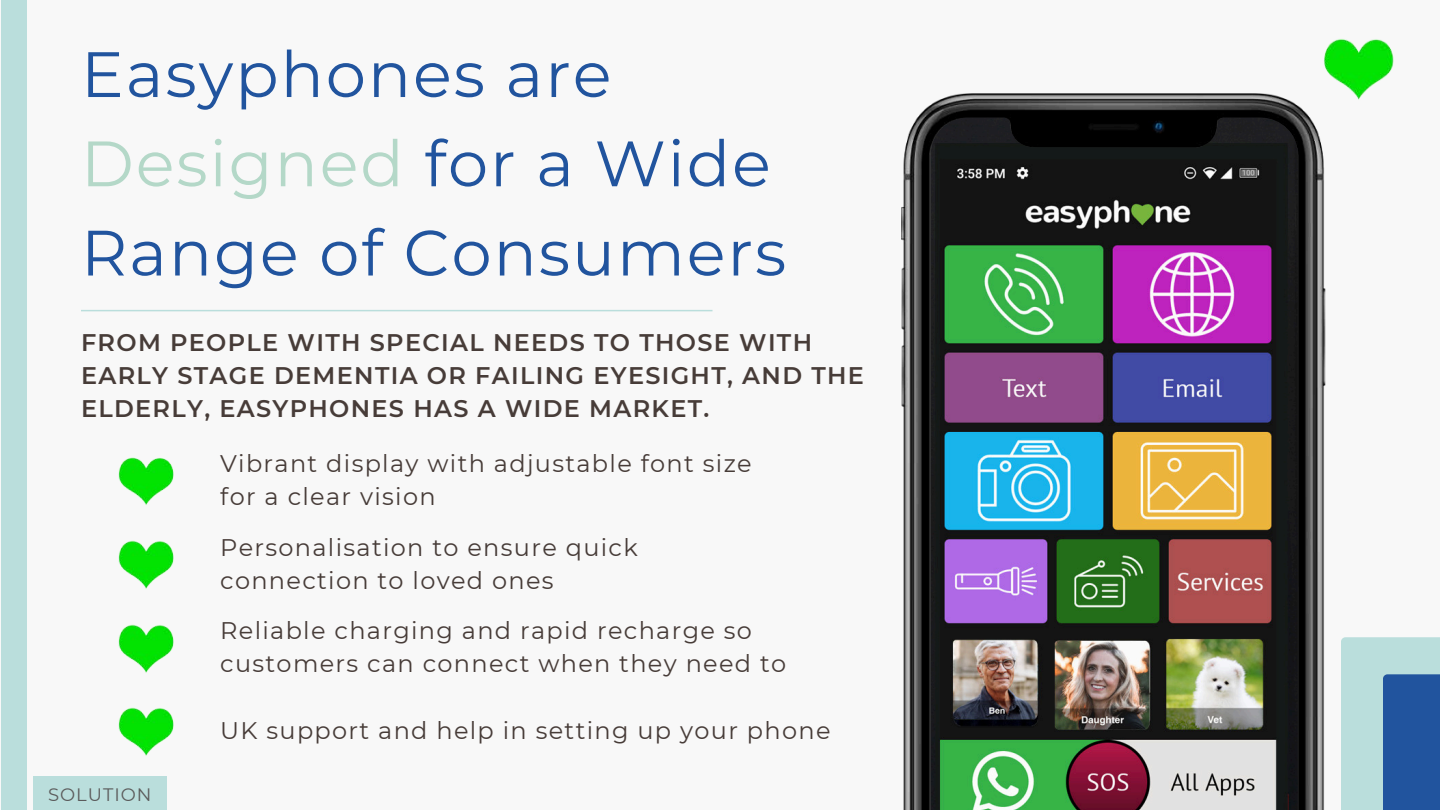
<style>
.page{position:relative;width:1440px;height:810px;background:#f8f8f8}
.page>*{position:absolute;margin:0;border:0;box-sizing:border-box;transform-origin:0 0}
.t1{font:64px/89.2px "Montserrat";letter-spacing:.03em;color:#21549e}
.t2{font:24px/33px "Montserrat";letter-spacing:.055em;color:#473c38}
.t3{font:600 24px/33px "Montserrat";letter-spacing:.055em;color:#473c38}
.t4{font:18px "Montserrat";letter-spacing:.055em;color:#5b5b5b}
.s1{color:#b4d8c8}
</style>
<div class="page">
<div style="left:1341px;top:637px;width:99px;height:173px;background:#badedc"></div>
<div style="left:1383px;top:674px;width:57px;height:136px;background:#21549e"></div>
<img style="left:902px;top:93px;width:424px;height:717px">
<img style="left:931px;top:118px;width:367px;height:692px">
<hr style="left:81px;top:310px;width:631px;height:1px;background:#badedc">
<img style="left:1321px;top:39px;width:73px;height:62px">
<div style="left:34px;top:777px;width:133px;height:33px;background:#badedc"></div>
<img style="left:118px;top:457px;width:56px;height:48px">
<div style="left:1px;top:0;width:26px;height:810px;background:#badedc"></div>
<img style="left:118px;top:540px;width:56px;height:49px">
<img style="left:118px;top:624px;width:56px;height:49px">
<img style="left:118px;top:707px;width:56px;height:49px">
<p class="t1" style="left:81px;top:29px;width:707px">Easyphones are<br><span class="s1">Designed</span> for a Wide<br>Range of Consumers</p>
<p class="t3" style="left:81px;top:326px;width:785px">FROM PEOPLE WITH SPECIAL NEEDS TO THOSE WITH<br>EARLY STAGE DEMENTIA OR FAILING EYESIGHT, AND THE<br>ELDERLY, EASYPHONES HAS A WIDE MARKET.</p>
<h3 class="t2" style="left:220px;top:447px;width:533px">Vibrant display with adjustable font size for a clear vision</h3>
<h3 class="t2" style="left:220px;top:531px;width:419px">Personalisation to ensure quick connection to loved ones</h3>
<p class="t2" style="left:220px;top:614px;width:568px">Reliable charging and rapid recharge so customers can connect when they need to</p>
<p class="t4" style="left:48px;top:783px;width:105px">SOLUTION</p>
<p class="t2" style="left:220px;top:714px;width:612px">UK support and help in setting up your phone</p>
</div>
